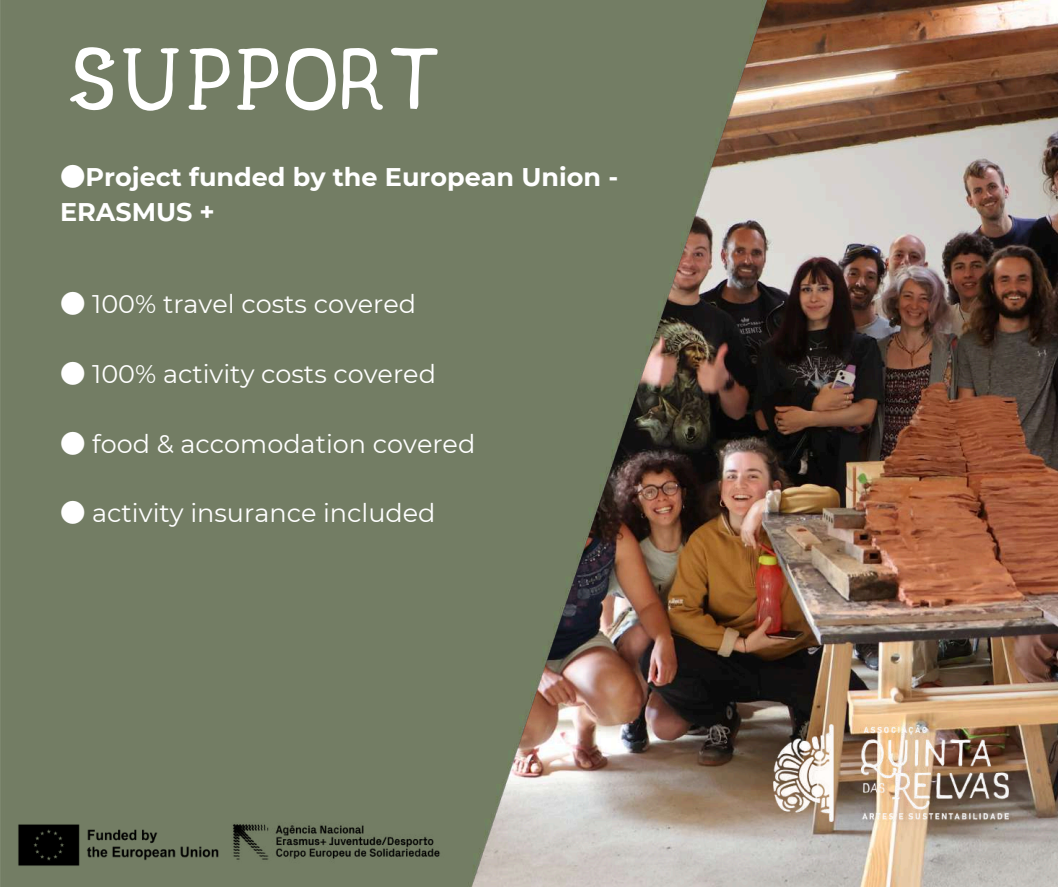
<style>
.page{position:relative;width:1058px;height:887px;background:#fff}
.page>*{position:absolute;margin:0;border:0;box-sizing:border-box;transform-origin:0 0}
.t1{font:87px "Talisman Free";letter-spacing:-.075em;color:#fff}
.t2{font:25.5px "Montserrat";color:#fff}
.t3{font:700 25.5px/34.8px "Montserrat";color:#fff}
.s1{font-family:"Noto Sans CJ Ksc"}
</style>
<div class="page">
<img style="left:802px;top:0;width:256px;height:886px">
<img style="left:0;top:0;width:802px;height:886px">
<img style="left:773px;top:724px;width:237px;height:97px">
<img style="left:16px;top:821px;width:210px;height:47px">
<img style="left:226px;top:816px;width:221px;height:51px">
<h1 class="t1" style="left:75px;top:44px;width:380px">SUPPOrt</h1>
<p class="t3" style="left:60px;top:160px;width:559px"><span class="s1">●</span>Project funded by the European Union -<br>ERASMUS +</p>
<p class="t2" style="left:60px;top:288px;width:357px"><span class="s1">●</span> 100% travel costs covered</p>
<p class="t2" style="left:60px;top:358px;width:377px"><span class="s1">●</span> 100% activity costs covered</p>
<p class="t2" style="left:60px;top:428px;width:417px"><span class="s1">●</span> food &amp; accomodation covered</p>
<p class="t2" style="left:60px;top:497px;width:377px"><span class="s1">●</span> activity insurance included</p>
</div>
